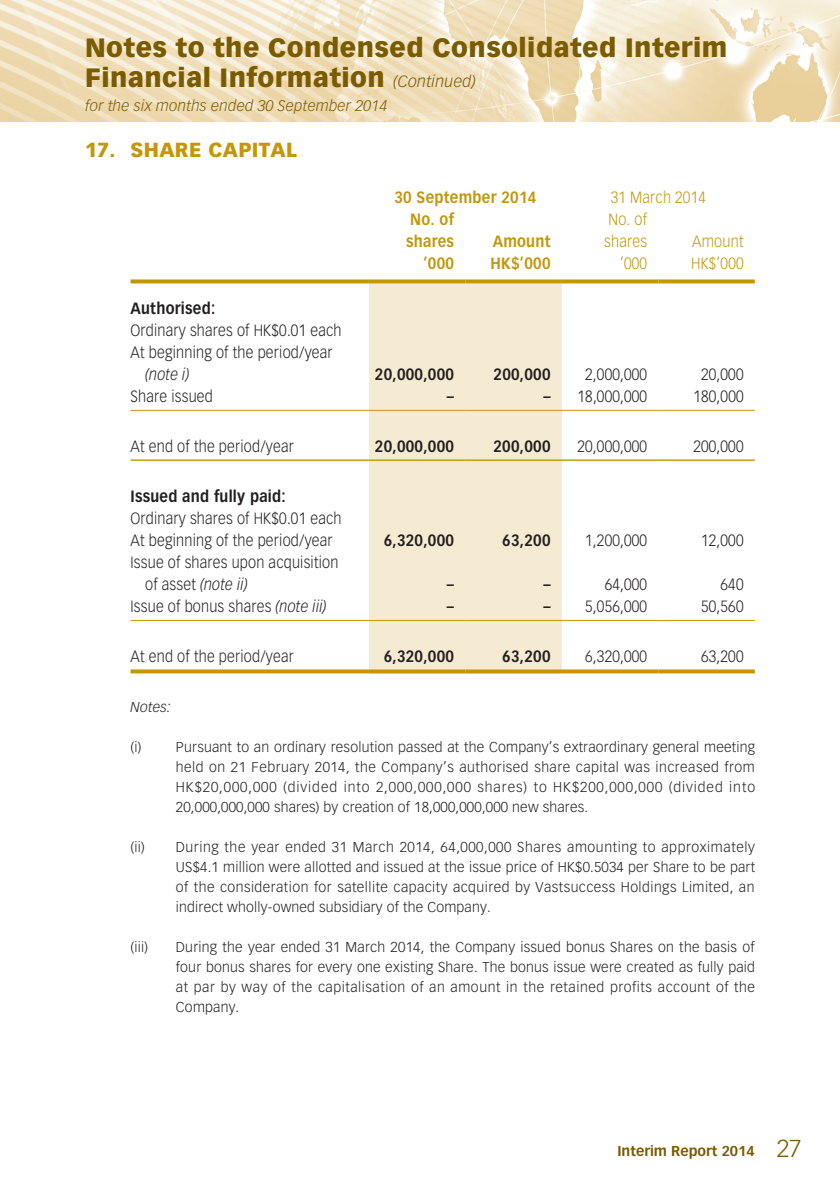
<style>
.page{position:relative;width:840px;height:1191px;background:#fff}
.page>*{position:absolute;margin:0;border:0;box-sizing:border-box;transform-origin:0 0}
.t1{font:900 26px/30px "Vectora LT Std";letter-spacing:.02em;color:#7a5b00}
.t2{font:900 20px "Vectora LT Std";letter-spacing:.02em;color:#c49608}
.t3{font:300 16px/22px "Vectora LT Std";letter-spacing:.015em;color:#231f20;scale:.9 1}
.t4{font:700 16px "Vectora LT Std";letter-spacing:.02em;color:#231f20;scale:.9 1}
.t5{font:700 16px "Vectora LT Std";letter-spacing:.02em;color:#c49608;scale:.9 1}
.t6{font:300 16px "Vectora LT Std";letter-spacing:.015em;color:#c49608;scale:.9 1}
.t7{font:italic 300 16px "Vectora LT Std";color:#231f20;scale:.9 1}
.t8{font:italic 300 15px "Vectora LT Std";letter-spacing:.015em;color:#7a5b00}
.t9{font:300 14px/20px "Vectora LT Std";letter-spacing:.015em;color:#231f20;text-align:justify}
.t10{font:700 14px "Vectora LT Std";color:#7a5b00}
.t11{font:italic 300 14px "Vectora LT Std";letter-spacing:.015em;color:#231f20}
.s1{font-weight:300;font-style:italic;font-size:16px}
.s2{font-weight:700}
.s3{font-style:italic}
.s4{font-weight:300;font-size:24px}
</style>
<div class="page">
<img style="left:0;top:0;width:839px;height:122px">
<div style="left:369px;top:283px;width:192px;height:386px;background:#f5ebd3"></div>
<svg style="left:130px;top:279px;width:239px;height:4px"></svg>
<svg style="left:369px;top:279px;width:96px;height:4px"></svg>
<svg style="left:465px;top:279px;width:96px;height:4px"></svg>
<svg style="left:561px;top:279px;width:97px;height:4px"></svg>
<svg style="left:658px;top:279px;width:96px;height:4px"></svg>
<hr style="left:130px;top:410px;width:239px;height:1px;background:#c49608">
<hr style="left:369px;top:410px;width:96px;height:1px;background:#c49608">
<hr style="left:465px;top:410px;width:96px;height:1px;background:#c49608">
<hr style="left:561px;top:410px;width:97px;height:1px;background:#c49608">
<hr style="left:658px;top:410px;width:96px;height:1px;background:#c49608">
<hr style="left:130px;top:459px;width:239px;height:2px;background:#c49608">
<hr style="left:369px;top:459px;width:96px;height:2px;background:#c49608">
<hr style="left:465px;top:459px;width:96px;height:2px;background:#c49608">
<hr style="left:561px;top:459px;width:97px;height:2px;background:#c49608">
<hr style="left:658px;top:459px;width:96px;height:2px;background:#c49608">
<hr style="left:130px;top:620px;width:239px;height:1px;background:#c49608">
<hr style="left:369px;top:620px;width:96px;height:1px;background:#c49608">
<hr style="left:465px;top:620px;width:96px;height:1px;background:#c49608">
<hr style="left:561px;top:620px;width:97px;height:1px;background:#c49608">
<hr style="left:658px;top:620px;width:96px;height:1px;background:#c49608">
<svg style="left:130px;top:669px;width:239px;height:4px"></svg>
<svg style="left:369px;top:669px;width:96px;height:4px"></svg>
<svg style="left:465px;top:669px;width:96px;height:4px"></svg>
<svg style="left:561px;top:669px;width:97px;height:4px"></svg>
<svg style="left:658px;top:669px;width:96px;height:4px"></svg>
<h1 class="t1" style="left:85px;top:33px;width:643px">Notes to the Condensed Consolidated Interim<br>Financial Information <span class="s1">(Continued)</span></h1>
<p class="t8" style="left:85px;top:97px;width:304px">for the six months ended 30 September 2014</p>
<h2 class="t2" style="left:85px;top:138px;width:213px">17. SHARE CAPITAL</h2>
<p class="t5" style="left:394px;top:188px;width:159px">30 September 2014</p>
<p class="t6" style="left:610px;top:188px;width:107px">31 March 2014</p>
<p class="t5" style="left:410px;top:210px;width:50px">No. of</p>
<p class="t6" style="left:608px;top:210px;width:44px">No. of</p>
<p class="t5" style="left:406px;top:232px;width:55px">shares</p>
<p class="t5" style="left:492px;top:232px;width:66px">Amount</p>
<p class="t6" style="left:604px;top:232px;width:49px">shares</p>
<p class="t6" style="left:691px;top:232px;width:58px">Amount</p>
<p class="t5" style="left:423px;top:254px;width:36px">’000</p>
<p class="t5" style="left:490px;top:254px;width:68px">HK$’000</p>
<p class="t6" style="left:619px;top:254px;width:31px">’000</p>
<p class="t6" style="left:690px;top:254px;width:60px">HK$’000</p>
<p class="t4" style="left:130px;top:299px;width:96px">Authorised:</p>
<p class="t3" style="left:130px;top:320px;width:236px">Ordinary shares of HK$0.01 each<br>At beginning of the period/year</p>
<p class="t7" style="left:145px;top:365px;width:51px">(note i)</p>
<p class="t4" style="left:375px;top:365px;width:89px">20,000,000</p>
<p class="t4" style="left:493px;top:365px;width:65px">200,000</p>
<p class="t3" style="left:585px;top:364px;width:70px">2,000,000</p>
<p class="t3" style="left:700px;top:364px;width:49px">20,000</p>
<p class="t3" style="left:130px;top:386px;width:93px">Share issued</p>
<p class="t4" style="left:446px;top:387px;width:9px">–</p>
<p class="t3" style="left:543px;top:386px;width:117px"><span class="s2">–</span> 18,000,000</p>
<p class="t3" style="left:693px;top:386px;width:57px">180,000</p>
<p class="t3" style="left:130px;top:436px;width:183px">At end of the period/year</p>
<p class="t4" style="left:375px;top:437px;width:89px">20,000,000</p>
<p class="t4" style="left:493px;top:437px;width:65px">200,000</p>
<p class="t3" style="left:577px;top:436px;width:79px">20,000,000</p>
<p class="t3" style="left:693px;top:436px;width:57px">200,000</p>
<p class="t4" style="left:130px;top:487px;width:174px">Issued and fully paid:</p>
<p class="t3" style="left:130px;top:508px;width:236px">Ordinary shares of HK$0.01 each<br>At beginning of the period/year</p>
<p class="t4" style="left:383px;top:531px;width:80px">6,320,000</p>
<p class="t4" style="left:502px;top:531px;width:55px">63,200</p>
<p class="t3" style="left:585px;top:530px;width:70px">1,200,000</p>
<p class="t3" style="left:700px;top:530px;width:49px">12,000</p>
<p class="t3" style="left:145px;top:552px;width:216px;text-indent:-15px">Issue of shares upon acquisition of asset <span class="s3">(note ii)</span></p>
<p class="t4" style="left:446px;top:575px;width:9px">–</p>
<p class="t4" style="left:543px;top:575px;width:9px">–</p>
<p class="t3" style="left:604px;top:574px;width:49px">64,000</p>
<p class="t3" style="left:720px;top:574px;width:27px">640</p>
<p class="t3" style="left:130px;top:596px;width:219px">Issue of bonus shares <span class="s3">(note iii)</span></p>
<p class="t4" style="left:446px;top:597px;width:9px">–</p>
<p class="t3" style="left:543px;top:596px;width:117px"><span class="s2">–</span> 5,056,000</p>
<p class="t3" style="left:700px;top:596px;width:49px">50,560</p>
<p class="t3" style="left:130px;top:646px;width:183px">At end of the period/year</p>
<p class="t4" style="left:383px;top:647px;width:80px">6,320,000</p>
<p class="t4" style="left:502px;top:647px;width:55px">63,200</p>
<p class="t3" style="left:585px;top:646px;width:70px">6,320,000</p>
<p class="t3" style="left:700px;top:646px;width:49px">63,200</p>
<p class="t11" style="left:130px;top:698px;width:42px">Notes:</p>
<p class="t9" style="left:130px;top:737px;width:12px">(i)</p>
<p class="t9" style="left:176px;top:737px;width:580px">Pursuant to an ordinary resolution passed at the Company’s extraordinary general meeting held on 21 February 2014, the Company’s authorised share capital was increased from HK$20,000,000 (divided into 2,000,000,000 shares) to HK$200,000,000 (divided into 20,000,000,000 shares) by creation of 18,000,000,000 new shares.</p>
<p class="t9" style="left:176px;top:837px;width:580px;text-indent:-45px">(ii) During the year ended 31 March 2014, 64,000,000 Shares amounting to approximately US$4.1 million were allotted and issued at the issue price of HK$0.5034 per Share to be part of the consideration for satellite capacity acquired by Vastsuccess Holdings Limited, an indirect wholly-owned subsidiary of the Company.</p>
<p class="t9" style="left:130px;top:937px;width:19px">(iii)</p>
<p class="t9" style="left:176px;top:937px;width:580px">During the year ended 31 March 2014, the Company issued bonus Shares on the basis of four bonus shares for every one existing Share. The bonus issue were created as fully paid at par by way of the capitalisation of an amount in the retained profits account of the Company.</p>
<p class="t10" style="left:617px;top:1143px;width:186px">Interim Report 2014 <span class="s4">27</span></p>
</div>
